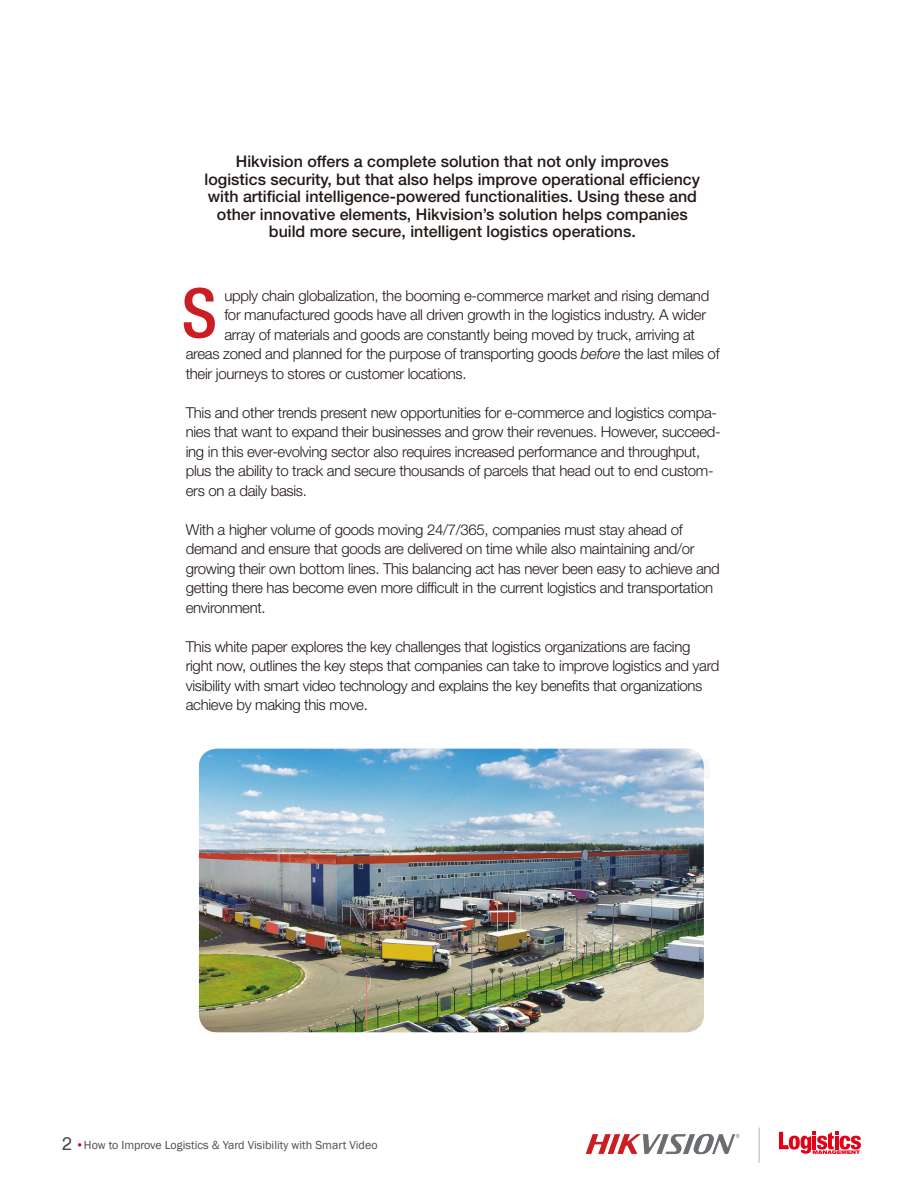
<style>
.page{position:relative;width:918px;height:1188px;background:#fff}
.page>*{position:absolute;margin:0;border:0;box-sizing:border-box;transform-origin:0 0}
.t1{font:500 condensed 68.55px "Helvetica Neue LT Std";color:#cb1e23}
.t2{font:500 16.05px/17.4px "Helvetica Neue LT Std";color:#231916;text-align:center}
.t3{font:300 15px/19.5px "Helvetica Neue LT Std";letter-spacing:-.02em;color:#231916}
.t4{font:12px "Franklin Gothic";color:#4d4a4a}
.t5{font:1.8px "Helvetica";color:#e60013}
.s1{font-style:italic}
.s2{font-family:"Helvetica Now Text";font-size:18px}
.s3{color:#d80010}
</style>
<div class="page">
<svg style="left:779px;top:1131px;width:82px;height:23px"></svg>
<img style="left:585px;top:1134px;width:155px;height:21px">
<hr style="left:758px;top:1128px;width:2px;height:35px;background:#c9cacb">
<img style="left:704px;top:761px;width:3px;height:18px">
<img style="left:199px;top:749px;width:505px;height:283px">
<p class="t2" style="left:205px;top:153px;width:497px">Hikvision offers a complete solution that not only improves logistics security, but that also helps improve operational efficiency with artificial intelligence-powered functionalities. Using these and other innovative elements, Hikvision’s solution helps companies build more secure, intelligent logistics operations.</p>
<p class="t1" style="left:182px;top:272px;width:37px">S</p>
<p class="t3" style="left:224px;top:285px;width:486px">upply chain globalization, the booming e-commerce market and rising demand</p>
<p class="t3" style="left:224px;top:305px;width:483px">for manufactured goods have all driven growth in the logistics industry. A wider</p>
<p class="t3" style="left:224px;top:324px;width:472px">array of materials and goods are constantly being moved by truck, arriving at</p>
<p class="t3" style="left:186px;top:344px;width:535px">areas zoned and planned for the purpose of transporting goods <span class="s1">before</span> the last miles of</p>
<p class="t3" style="left:186px;top:363px;width:282px">their journeys to stores or customer locations.</p>
<p class="t3" style="left:186px;top:402px;width:536px">This and other trends present new opportunities for e-commerce and logistics compa&shy;nies that want to expand their businesses and grow their revenues. However, succeed&shy;ing in this ever-evolving sector also requires increased performance and throughput, plus the ability to track and secure thousands of parcels that head out to end custom&shy;ers on a daily basis.</p>
<p class="t3" style="left:186px;top:519px;width:536px">With a higher volume of goods moving 24/7/365, companies must stay ahead of demand and ensure that goods are delivered on time while also maintaining and/or growing their own bottom lines. This balancing act has never been easy to achieve and getting there has become even more difficult in the current logistics and transportation environment.</p>
<p class="t3" style="left:186px;top:636px;width:535px">This white paper explores the key challenges that logistics organizations are facing right now, outlines the key steps that companies can take to improve logistics and yard visibility with smart video technology and explains the key benefits that organizations achieve by making this move.</p>
<p class="t4" style="left:61px;top:1137px;width:318px"><span class="s2">2</span> <span class="s3">•</span>How to Improve Logistics &amp; Yard Visibility with Smart Video</p>
<p class="t5" style="left:860px;top:1152px;width:3px">®</p>
</div>
